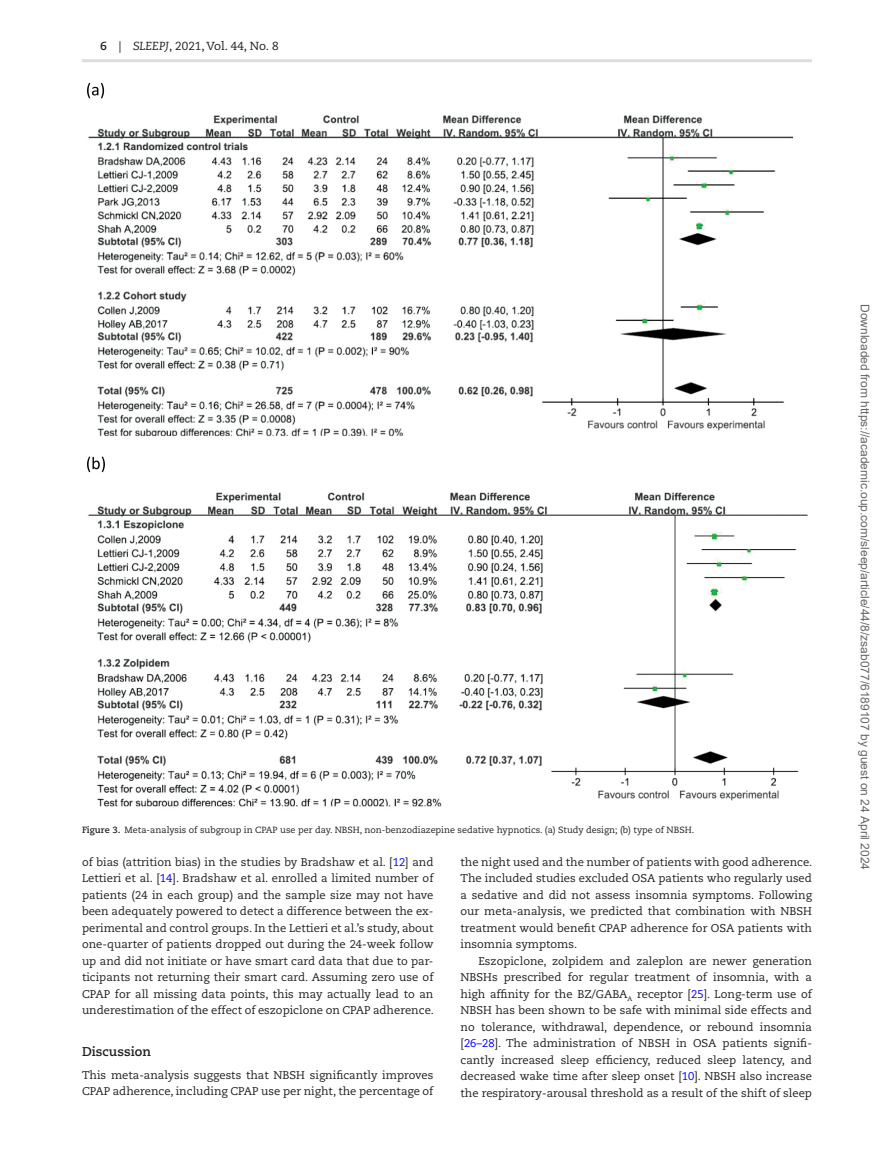
<style>
.page{position:relative;width:894px;height:1174px;background:#fff}
.page>*{position:absolute;margin:0;border:0;box-sizing:border-box;transform-origin:0 0}
.t1{font:700 12.75px "Caecilia LT Std";color:#231f20}
.t2{font:12px "Arial";color:#666}
.t3{font:11.7px "Caecilia LT Std";color:#231f20}
.t4{font:11.25px/16.5px "Caecilia LT Std";color:#231f20;text-align:justify}
.t5{font:9px "Caecilia LT Std";color:#231f20}
.s1{font-weight:700}
.s2{font-style:italic}
.s3{color:#00f}
</style>
<div class="page">
<hr style="left:82px;top:59px;width:729px;height:3px;background:#dcdddf">
<img style="left:87px;top:83px;width:720px;height:724px">
<p class="t3" style="left:100px;top:39px;width:180px"><span class="s1">6</span> | <span class="s2">SLEEPJ</span>, 2021, Vol. 44, No. 8</p>
<p class="t5" style="left:82px;top:825px;width:613px"><span class="s1">Figure 3.</span> Meta-analysis of subgroup in CPAP use per day. NBSH, non-benzodiazepine sedative hypnotics. (a) Study design; (b) type of NBSH.</p>
<p class="t4" style="left:82px;top:854px;width:353px">of bias (attrition bias) in the studies by Bradshaw et al. [<span class="s3">12</span>] and Lettieri et al. [<span class="s3">14</span>]. Bradshaw et al. enrolled a limited number of patients (24 in each group) and the sample size may not have been adequately powered to detect a difference between the ex&shy;perimental and control groups. In the Lettieri et al.’s study, about one-quarter of patients dropped out during the 24-week follow up and did not initiate or have smart card data that due to par&shy;ticipants not returning their smart card. Assuming zero use of CPAP for all missing data points, this may actually lead to an underestimation of the effect of eszopiclone on CPAP adherence.</p>
<p class="t1" style="left:82px;top:1044px;width:70px">Discussion</p>
<p class="t4" style="left:82px;top:1067px;width:353px">This meta-analysis suggests that NBSH significantly improves<br>CPAP adherence, including CPAP use per night, the percentage of</p>
<p class="t4" style="left:460px;top:854px;width:353px">the night used and the number of patients with good adherence.<br>The included studies excluded OSA patients who regularly used a sedative and did not assess insomnia symptoms. Following our meta-analysis, we predicted that combination with NBSH treatment would benefit CPAP adherence for OSA patients with insomnia symptoms.</p>
<p class="t4" style="left:460px;top:953px;width:353px;text-indent:18px">Eszopiclone, zolpidem and zaleplon are newer generation NBSHs prescribed for regular treatment of insomnia, with a high affinity for the BZ/GABA<sub>A</sub> receptor [<span class="s3">25</span>]. Long-term use of NBSH has been shown to be safe with minimal side effects and no tolerance, withdrawal, dependence, or rebound insomnia [<span class="s3">26–28</span>]. The administration of NBSH in OSA patients signifi&shy;cantly increased sleep efficiency, reduced sleep latency, and decreased wake time after sleep onset [<span class="s3">10</span>]. NBSH also increase the respiratory-arousal threshold as a result of the shift of sleep</p>
<p class="t2" style="left:869px;top:304px;width:567px;rotate:90deg">Downloaded from https://academic.oup.com/sleep/article/44/8/zsab077/6189107 by guest on 24 April 2024</p>
</div>
